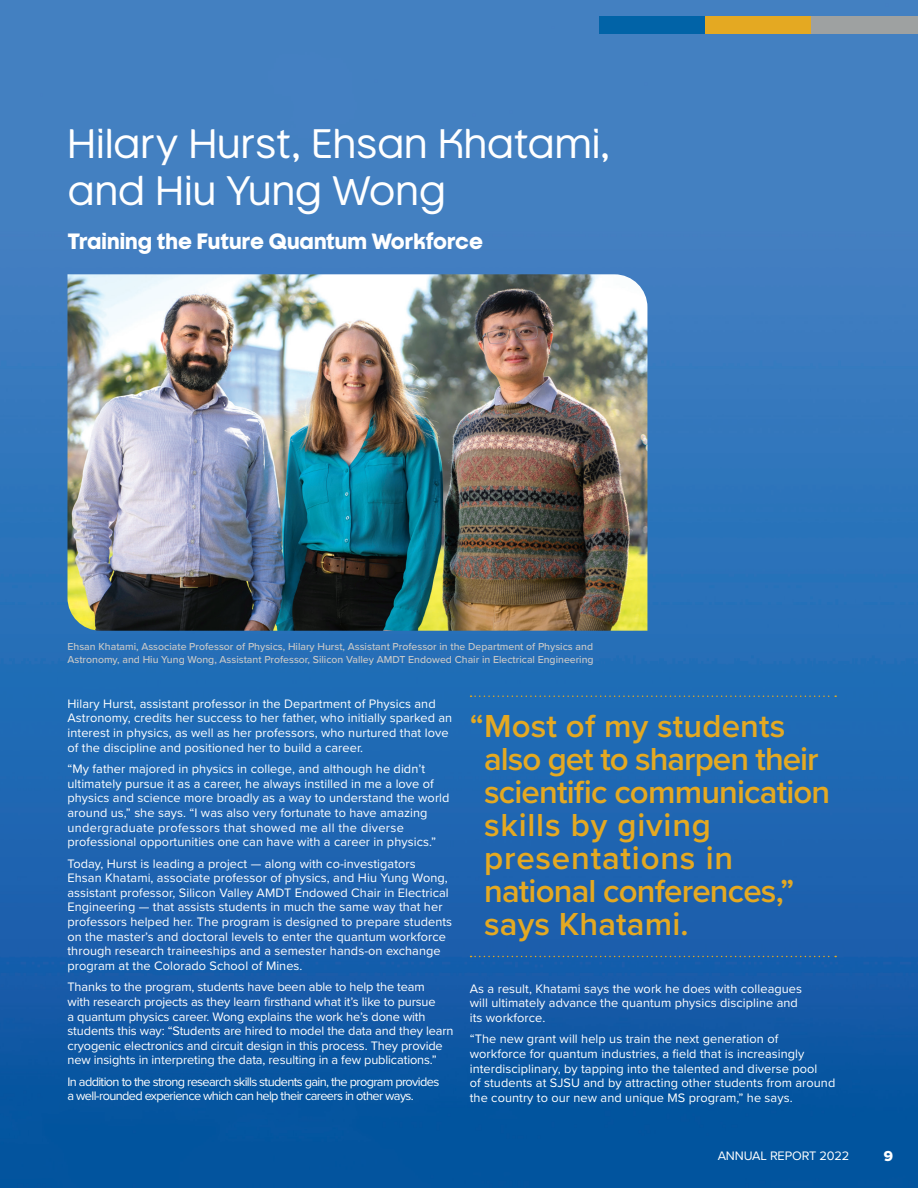
<style>
.page{position:relative;width:918px;height:1188px;background:#fff}
.page>*{position:absolute;margin:0;border:0;box-sizing:border-box;transform-origin:0 0}
.Article_Large_Title{font:200 39px/46.8px "SJSU Pride C";color:#fff}
.Gold_Call_out_Top_li{font:600 33px/33px "Proxima Nova";letter-spacing:-.025em;color:#e4a922}
.Article_Sub_Title_KO{font:700 21px "SJSU Pride C";color:#fff}
.t1{font:15px "Proxima Nova Extrabld";color:#fff}
.Body_Copy_KO{font:12.75px/14.7px "Proxima Nova";letter-spacing:.005em;color:#fff}
.Body_Copy_KO-2{font:12.75px/14.7px "Proxima Nova";letter-spacing:-.05em;color:#fff}
.Caption_422_50{font:500 10.5px/12.6px "Proxima Nova";color:#c9c9c8}
</style>
<div class="page">
<img style="left:0;top:0;width:918px;height:1188px">
<div style="left:599px;top:16px;width:106px;height:18px;background:#0163a7"></div>
<div style="left:705px;top:16px;width:107px;height:18px;background:#e4a922"></div>
<div style="left:812px;top:16px;width:106px;height:18px;background:#9ea1a1"></div>
<svg style="left:471px;top:695px;width:365px;height:2px"></svg>
<svg style="left:471px;top:956px;width:365px;height:1px"></svg>
<img style="left:68px;top:274px;width:579px;height:357px">
<p class="Article_Large_Title" style="left:68px;top:125px;width:544px">Hilary Hurst, Ehsan Khatami, and Hiu Yung Wong</p>
<p class="Article_Sub_Title_KO" style="left:68px;top:232px;width:417px">Training the Future Quantum Workforce</p>
<p class="Caption_422_50" style="left:68px;top:640px;width:528px">Ehsan Khatami, Associate Professor of Physics, Hilary Hurst, Assistant Professor in the Department of Physics and<br>Astronomy, and Hiu Yung Wong, Assistant Professor, Silicon Valley AMDT Endowed Chair in Electrical Engineering</p>
<p class="Body_Copy_KO" style="left:68px;top:696px;width:386px">Hilary Hurst, assistant professor in the Department of Physics and Astronomy, credits her success to her father, who initially sparked an interest in physics, as well as her professors, who nurtured that love of the discipline and positioned her to build a career.</p>
<p class="Body_Copy_KO" style="left:68px;top:761px;width:384px">“My father majored in physics in college, and although he didn’t ultimately pursue it as a career, he always instilled in me a love of physics and science more broadly as a way to understand the world around us,” she says. “I was also very fortunate to have amazing undergraduate professors that showed me all the diverse professional opportunities one can have with a career in physics.”</p>
<p class="Body_Copy_KO" style="left:68px;top:855px;width:386px">Today, Hurst is leading a project — along with co-investigators Ehsan Khatami, associate professor of physics, and Hiu Yung Wong, assistant professor, Silicon Valley AMDT Endowed Chair in Electrical Engineering — that assists students in much the same way that her professors helped her. The program is designed to prepare students on the master’s and doctoral levels to enter the quantum workforce through research traineeships and a semester hands-on exchange program at the Colorado School of Mines.</p>
<p class="Body_Copy_KO" style="left:68px;top:979px;width:388px">Thanks to the program, students have been able to help the team<br>with research projects as they learn firsthand what it’s like to pursue<br>a quantum physics career. Wong explains the work he’s done with students this way: “Students are hired to model the data and they learn cryogenic electronics and circuit design in this process. They provide new insights in interpreting the data, resulting in a few publications.”</p>
<p class="Body_Copy_KO-2" style="left:68px;top:1074px;width:373px">In addition to the strong research skills students gain, the program provides a well-rounded experience which can help their careers in other ways.</p>
<p class="Gold_Call_out_Top_li" style="left:484px;top:709px;width:348px;text-indent:-14px">“Most of my students also get to sharpen their scientific communication skills by giving presentations in national conferences,” says Khatami.</p>
<p class="Body_Copy_KO" style="left:470px;top:981px;width:334px">As a result, Khatami says the work he does with colleagues will ultimately advance the quantum physics discipline and its workforce.</p>
<p class="Body_Copy_KO" style="left:470px;top:1031px;width:367px">“The new grant will help us train the next generation of workforce for quantum industries, a field that is increasingly interdisciplinary, by tapping into the talented and diverse pool<br>of students at SJSU and by attracting other students from around the country to our new and unique MS program,” he says.</p>
<p class="Body_Copy_KO" style="left:718px;top:1148px;width:133px">ANNUAL REPORT 2022</p>
<p class="t1" style="left:884px;top:1145px;width:11px">9</p>
</div>
